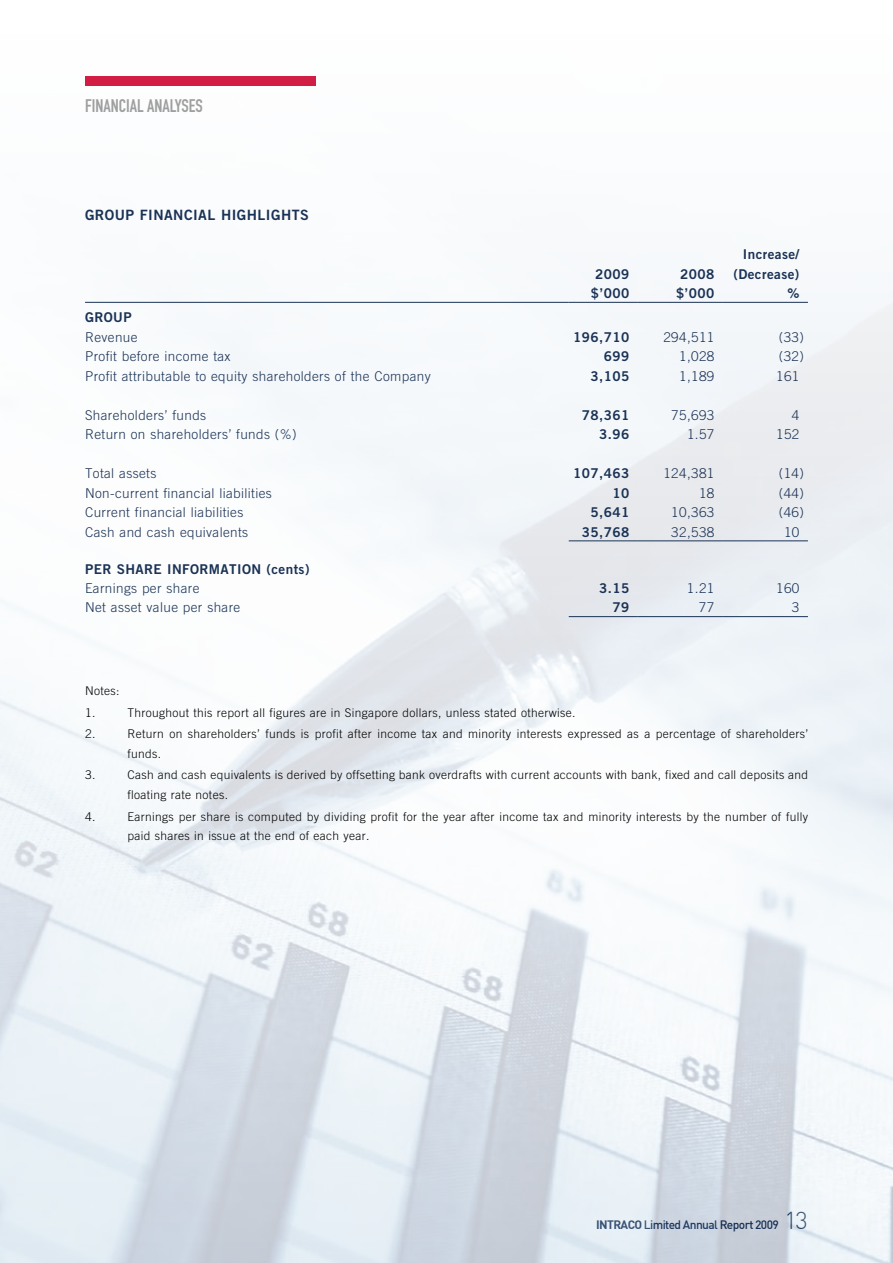
<style>
.page{position:relative;width:893px;height:1263px;background:#fff}
.page>*{position:absolute;margin:0;border:0;box-sizing:border-box;transform-origin:0 0}
.t1{font:18px "DIN Engschrift Std";color:#9f9fa0}
.t2{font:14.25px "Trade Gothic LT Std Bd 2";letter-spacing:.03em;color:#1a3255}
.t3{font:300 13.5px "Trade Gothic LT Std";letter-spacing:.03em;color:#1a3255}
.t4{font:13.5px/19.5px "Trade Gothic LT Std Bd 2";letter-spacing:.03em;color:#1a3255;text-align:right}
.t5{font:300 12px/19.5px "Trade Gothic LT Std";letter-spacing:.03em;color:#000}
.t6{font:12px "DIN Medium";letter-spacing:-.05em;color:#1a3255}
.s1{font-family:"DIN Bold"}
.s2{font-family:"DIN Light";font-size:24px}
</style>
<div class="page">
<img style="left:0;top:76px;width:893px;height:1187px">
<div style="left:85px;top:77px;width:230px;height:9px;background:#d31d43"></div>
<hr style="left:85px;top:302px;width:484px;height:1px;background:#1a3255">
<hr style="left:569px;top:302px;width:69px;height:1px;background:#1a3255">
<hr style="left:638px;top:302px;width:85px;height:1px;background:#1a3255">
<hr style="left:723px;top:302px;width:85px;height:1px;background:#1a3255">
<hr style="left:569px;top:540px;width:69px;height:1px;background:#1a3255">
<hr style="left:638px;top:540px;width:85px;height:1px;background:#1a3255">
<hr style="left:723px;top:540px;width:85px;height:1px;background:#1a3255">
<hr style="left:569px;top:616px;width:69px;height:1px;background:#1a3255">
<hr style="left:638px;top:616px;width:85px;height:1px;background:#1a3255">
<hr style="left:723px;top:616px;width:85px;height:1px;background:#1a3255">
<h1 class="t1" style="left:85px;top:95px;width:119px">FINANCIAL ANALYSES</h1>
<p class="t2" style="left:85px;top:206px;width:225px">GROUP FINANCIAL HIGHLIGHTS</p>
<p class="t4" style="left:595px;top:264px;width:36px">2009</p>
<p class="t4" style="left:680px;top:264px;width:36px">2008</p>
<p class="t4" style="left:733px;top:244px;width:67px">Increase/ (Decrease)</p>
<p class="t4" style="left:591px;top:283px;width:40px">$’000</p>
<p class="t4" style="left:676px;top:283px;width:40px">$’000</p>
<p class="t4" style="left:787px;top:283px;width:14px">%</p>
<p class="t4" style="left:85px;top:307px;width:48px">GROUP</p>
<p class="t3" style="left:85px;top:329px;width:54px">Revenue</p>
<p class="t4" style="left:573px;top:327px;width:58px">196,710</p>
<p class="t3" style="left:663px;top:329px;width:53px">294,511</p>
<p class="t3" style="left:779px;top:329px;width:27px">(33)</p>
<p class="t3" style="left:85px;top:348px;width:147px">Profit before income tax</p>
<p class="t4" style="left:604px;top:346px;width:27px">699</p>
<p class="t3" style="left:679px;top:348px;width:37px">1,028</p>
<p class="t3" style="left:779px;top:348px;width:27px">(32)</p>
<p class="t3" style="left:85px;top:368px;width:347px">Profit attributable to equity shareholders of the Company</p>
<p class="t4" style="left:591px;top:366px;width:40px">3,105</p>
<p class="t3" style="left:679px;top:368px;width:37px">1,189</p>
<p class="t3" style="left:776px;top:368px;width:25px">161</p>
<p class="t3" style="left:85px;top:407px;width:123px">Shareholders’ funds</p>
<p class="t4" style="left:582px;top:405px;width:49px">78,361</p>
<p class="t3" style="left:671px;top:407px;width:45px">75,693</p>
<p class="t3" style="left:792px;top:407px;width:9px">4</p>
<p class="t3" style="left:85px;top:426px;width:213px">Return on shareholders’ funds (%)</p>
<p class="t4" style="left:599px;top:424px;width:32px">3.96</p>
<p class="t3" style="left:687px;top:426px;width:29px">1.57</p>
<p class="t3" style="left:776px;top:426px;width:25px">152</p>
<p class="t3" style="left:85px;top:465px;width:73px">Total assets</p>
<p class="t4" style="left:573px;top:463px;width:58px">107,463</p>
<p class="t3" style="left:663px;top:465px;width:53px">124,381</p>
<p class="t3" style="left:779px;top:465px;width:27px">(14)</p>
<p class="t3" style="left:85px;top:485px;width:188px">Non-current financial liabilities</p>
<p class="t4" style="left:612px;top:483px;width:18px">10</p>
<p class="t3" style="left:699px;top:485px;width:17px">18</p>
<p class="t3" style="left:779px;top:485px;width:27px">(44)</p>
<p class="t3" style="left:85px;top:504px;width:160px">Current financial liabilities</p>
<p class="t4" style="left:591px;top:502px;width:40px">5,641</p>
<p class="t3" style="left:671px;top:504px;width:45px">10,363</p>
<p class="t3" style="left:779px;top:504px;width:27px">(46)</p>
<p class="t3" style="left:85px;top:524px;width:165px">Cash and cash equivalents</p>
<p class="t4" style="left:582px;top:522px;width:49px">35,768</p>
<p class="t3" style="left:671px;top:524px;width:45px">32,538</p>
<p class="t3" style="left:784px;top:524px;width:17px">10</p>
<p class="t4" style="left:85px;top:559px;width:226px">PER SHARE INFORMATION (cents)</p>
<p class="t3" style="left:85px;top:580px;width:116px">Earnings per share</p>
<p class="t4" style="left:599px;top:578px;width:32px">3.15</p>
<p class="t3" style="left:687px;top:580px;width:29px">1.21</p>
<p class="t3" style="left:776px;top:580px;width:25px">160</p>
<p class="t3" style="left:85px;top:600px;width:157px">Net asset value per share</p>
<p class="t4" style="left:612px;top:598px;width:18px">79</p>
<p class="t3" style="left:699px;top:600px;width:17px">77</p>
<p class="t3" style="left:792px;top:600px;width:9px">3</p>
<p class="t5" style="left:85px;top:680px;width:36px;line-height:21.6px">Notes:<br>1.</p>
<p class="t5" style="left:128px;top:702px;width:449px">Throughout this report all figures are in Singapore dollars, unless stated otherwise.</p>
<p class="t5" style="left:85px;top:724px;width:12px">2.</p>
<p class="t5" style="left:128px;top:724px;width:682px">Return on shareholders’ funds is profit after income tax and minority interests expressed as a percentage of shareholders’ funds.</p>
<p class="t5" style="left:85px;top:765px;width:12px">3.</p>
<p class="t5" style="left:128px;top:765px;width:682px">Cash and cash equivalents is derived by offsetting bank overdrafts with current accounts with bank, fixed and call deposits and floating rate notes.</p>
<p class="t5" style="left:85px;top:806px;width:12px">4.</p>
<p class="t5" style="left:128px;top:806px;width:682px">Earnings per share is computed by dividing profit for the year after income tax and minority interests by the number of fully paid shares in issue at the end of each year.</p>
<p class="t6" style="left:596px;top:1217px;width:213px"><span class="s1">INTRACO</span> Limited Annual Report 2009 <span class="s2">13</span></p>
</div>
